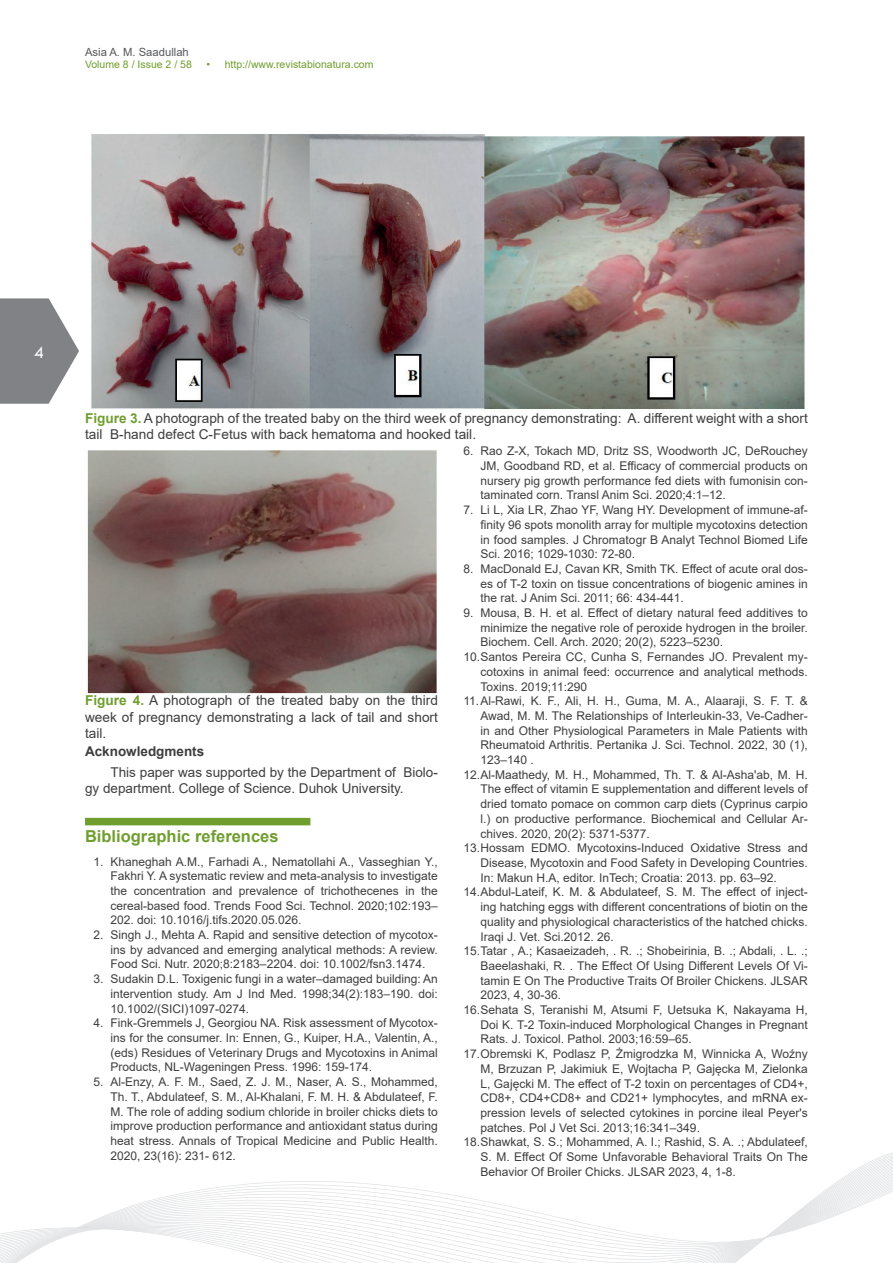
<style>
.page{position:relative;width:893px;height:1263px;background:#fff}
.page>*{position:absolute;margin:0;border:0;box-sizing:border-box;transform-origin:0 0}
.t1{font:18px "Tw Cen";color:#fff}
.t2{font:700 16.5px "Arial";color:#709e2e}
.t3{font:13.65px/16.4px "Arial";color:#3e3e3f}
.t4{font:13.5px/16.2px "Arial";color:#3e3e3f}
.t5{font:700 13.5px "Arial";color:#3e3e3f}
.t6{font:12px/14.7px "Arial";color:#3e3e3f;text-align:justify}
.t7{font:11.25px "Arial";color:#57585a}
.t8{font:10.5px "Arial";color:#709e2e}
.s1{font-weight:700;color:#709e2e}
</style>
<div class="page">
<svg style="left:0;top:298px;width:79px;height:106px"></svg>
<svg style="left:0;top:1152px;width:893px;height:111px"></svg>
<img style="left:91px;top:134px;width:714px;height:275px">
<img style="left:87px;top:450px;width:350px;height:244px">
<div style="left:85px;top:818px;width:225px;height:7px;background:#709e2e"></div>
<p class="t7" style="left:85px;top:44px;width:105px">Asia A. M. Saadullah</p>
<p class="t8" style="left:85px;top:57px;width:108px">Volume 8 / Issue 2 / 58</p>
<p class="t8" style="left:206px;top:57px;width:169px">• http://www.revistabionatura.com</p>
<h1 class="t1" style="left:34px;top:341px;width:11px">4</h1>
<p class="t3" style="left:85px;top:410px;width:724px"><span class="s1">Figure 3.</span> A photograph of the treated baby on the third week of pregnancy demonstrating: A. different weight with a short tail B-hand defect C-Fetus with back hematoma and hooked tail.</p>
<p class="t3" style="left:85px;top:692px;width:354px;text-align:justify"><span class="s1">Figure 4.</span> A photograph of the treated baby on the third week of pregnancy demonstrating a lack of tail and short tail.</p>
<p class="t5" style="left:85px;top:742px;width:121px">Acknowledgments</p>
<p class="t4" style="left:85px;top:764px;width:354px;text-indent:26px">This paper was supported by the Department of Biolo&shy;gy department. College of Science. Duhok University.</p>
<h2 class="t2" style="left:85px;top:825px;width:195px">Bibliographic references</h2>
<p class="t6" style="left:111px;top:854px;width:329px;text-indent:-17px">1. Khaneghah A.M., Farhadi A., Nematollahi A., Vasseghian Y., Fakhri Y. A systematic review and meta-analysis to investigate the concentration and prevalence of trichothecenes in the cereal-based food. Trends Food Sci. Technol. 2020;102:193– 202. doi: 10.1016/j.tifs.2020.05.026.</p>
<p class="t6" style="left:111px;top:927px;width:329px;text-indent:-17px">2. Singh J., Mehta A. Rapid and sensitive detection of mycotox&shy;ins by advanced and emerging analytical methods: A review.<br>Food Sci. Nutr. 2020;8:2183–2204. doi: 10.1002/fsn3.1474.</p>
<p class="t6" style="left:111px;top:971px;width:329px;text-indent:-17px">3. Sudakin D.L. Toxigenic fungi in a water–damaged building: An intervention study. Am J Ind Med. 1998;34(2):183–190. doi:<br>10.1002/(SICI)1097-0274.</p>
<p class="t6" style="left:111px;top:1016px;width:329px;text-indent:-17px">4. Fink-Gremmels J, Georgiou NA. Risk assessment of Mycotox&shy;ins for the consumer. In: Ennen, G., Kuiper, H.A., Valentin, A., (eds) Residues of Veterinary Drugs and Mycotoxins in Animal Products, NL-Wageningen Press. 1996: 159-174.</p>
<p class="t6" style="left:111px;top:1074px;width:329px;text-indent:-17px">5. Al-Enzy, A. F. M., Saed, Z. J. M., Naser, A. S., Mohammed, Th. T., Abdulateef, S. M., Al-Khalani, F. M. H. &amp; Abdulateef, F.<br>M. The role of adding sodium chloride in broiler chicks diets to improve production performance and antioxidant status during heat stress. Annals of Tropical Medicine and Public Health.<br>2020, 23(16): 231- 612.</p>
<p class="t6" style="left:480px;top:444px;width:329px;text-indent:-17px">6. Rao Z-X, Tokach MD, Dritz SS, Woodworth JC, DeRouchey JM, Goodband RD, et al. Efficacy of commercial products on nursery pig growth performance fed diets with fumonisin con&shy;taminated corn. Transl Anim Sci. 2020;4:1–12.</p>
<p class="t6" style="left:480px;top:502px;width:329px;text-indent:-17px">7. Li L, Xia LR, Zhao YF, Wang HY. Development of immune-af&shy;finity 96 spots monolith array for multiple mycotoxins detection in food samples. J Chromatogr B Analyt Technol Biomed Life Sci. 2016; 1029-1030: 72-80.</p>
<p class="t6" style="left:480px;top:561px;width:329px;text-indent:-17px">8. MacDonald EJ, Cavan KR, Smith TK. Effect of acute oral dos&shy;es of T-2 toxin on tissue concentrations of biogenic amines in the rat. J Anim Sci. 2011; 66: 434-441.</p>
<p class="t6" style="left:463px;top:605px;width:346px">9. Mousa, B. H. et al. Effect of dietary natural feed additives to</p>
<p class="t6" style="left:480px;top:620px;width:329px">minimize the negative role of peroxide hydrogen in the broiler.</p>
<p class="t6" style="left:480px;top:635px;width:244px">Biochem. Cell. Arch. 2020; 20(2), 5223–5230.</p>
<p class="t6" style="left:463px;top:649px;width:346px">10.Santos Pereira CC, Cunha S, Fernandes JO. Prevalent my-</p>
<p class="t6" style="left:480px;top:664px;width:329px">cotoxins in animal feed: occurrence and analytical methods.</p>
<p class="t6" style="left:480px;top:679px;width:108px">Toxins. 2019;11:290</p>
<p class="t6" style="left:463px;top:694px;width:346px">11.Al-Rawi, K. F., Ali, H. H., Guma, M. A., Alaaraji, S. F. T. &amp;</p>
<p class="t6" style="left:480px;top:708px;width:329px">Awad, M. M. The Relationships of Interleukin-33, Ve-Cadher-</p>
<p class="t6" style="left:480px;top:723px;width:329px">in and Other Physiological Parameters in Male Patients with</p>
<p class="t6" style="left:480px;top:738px;width:329px">Rheumatoid Arthritis. Pertanika J. Sci. Technol. 2022, 30 (1),</p>
<p class="t6" style="left:480px;top:752px;width:55px">123–140 .</p>
<p class="t6" style="left:463px;top:767px;width:346px">12.Al-Maathedy, M. H., Mohammed, Th. T. &amp; Al-Asha'ab, M. H.</p>
<p class="t6" style="left:480px;top:782px;width:329px">The effect of vitamin E supplementation and different levels of</p>
<p class="t6" style="left:480px;top:796px;width:329px">dried tomato pomace on common carp diets (Cyprinus carpio</p>
<p class="t6" style="left:480px;top:811px;width:329px">l.) on productive performance. Biochemical and Cellular Ar-</p>
<p class="t6" style="left:480px;top:826px;width:171px">chives. 2020, 20(2): 5371-5377.</p>
<p class="t6" style="left:463px;top:841px;width:346px">13.Hossam EDMO. Mycotoxins-Induced Oxidative Stress and</p>
<p class="t6" style="left:480px;top:855px;width:329px">Disease, Mycotoxin and Food Safety in Developing Countries.</p>
<p class="t6" style="left:480px;top:870px;width:298px">In: Makun H.A, editor. InTech; Croatia: 2013. pp. 63–92.</p>
<p class="t6" style="left:463px;top:885px;width:346px">14.Abdul-Lateif, K. M. &amp; Abdulateef, S. M. The effect of inject-</p>
<p class="t6" style="left:480px;top:899px;width:329px">ing hatching eggs with different concentrations of biotin on the</p>
<p class="t6" style="left:480px;top:914px;width:329px">quality and physiological characteristics of the hatched chicks.</p>
<p class="t6" style="left:480px;top:929px;width:135px">Iraqi J. Vet. Sci.2012. 26.</p>
<p class="t6" style="left:463px;top:943px;width:346px">15.Tatar , A.; Kasaeizadeh, . R. .; Shobeirinia, B. .; Abdali, . L. .;</p>
<p class="t6" style="left:480px;top:958px;width:329px">Baeelashaki, R. . The Effect Of Using Different Levels Of Vi-</p>
<p class="t6" style="left:480px;top:973px;width:329px">tamin E On The Productive Traits Of Broiler Chickens. JLSAR</p>
<p class="t6" style="left:480px;top:988px;width:82px">2023, 4, 30-36.</p>
<p class="t6" style="left:463px;top:1002px;width:346px">16.Sehata S, Teranishi M, Atsumi F, Uetsuka K, Nakayama H,</p>
<p class="t6" style="left:480px;top:1017px;width:329px">Doi K. T-2 Toxin-induced Morphological Changes in Pregnant</p>
<p class="t6" style="left:480px;top:1032px;width:213px">Rats. J. Toxicol. Pathol. 2003;16:59–65.</p>
<p class="t6" style="left:463px;top:1046px;width:346px">17.Obremski K, Podlasz P, Żmigrodzka M, Winnicka A, Woźny</p>
<p class="t6" style="left:480px;top:1061px;width:329px">M, Brzuzan P, Jakimiuk E, Wojtacha P, Gajęcka M, Zielonka</p>
<p class="t6" style="left:480px;top:1076px;width:329px">L, Gajęcki M. The effect of T-2 toxin on percentages of CD4+,</p>
<p class="t6" style="left:480px;top:1090px;width:329px">CD8+, CD4+CD8+ and CD21+ lymphocytes, and mRNA ex-</p>
<p class="t6" style="left:480px;top:1105px;width:329px">pression levels of selected cytokines in porcine ileal Peyer's</p>
<p class="t6" style="left:480px;top:1120px;width:221px">patches. Pol J Vet Sci. 2013;16:341–349.</p>
<p class="t6" style="left:463px;top:1135px;width:346px">18.Shawkat, S. S.; Mohammed, A. I.; Rashid, S. A. .; Abdulateef,</p>
<p class="t6" style="left:480px;top:1149px;width:329px">S. M. Effect Of Some Unfavorable Behavioral Traits On The</p>
<p class="t6" style="left:480px;top:1164px;width:257px">Behavior Of Broiler Chicks. JLSAR 2023, 4, 1-8.</p>
</div>
